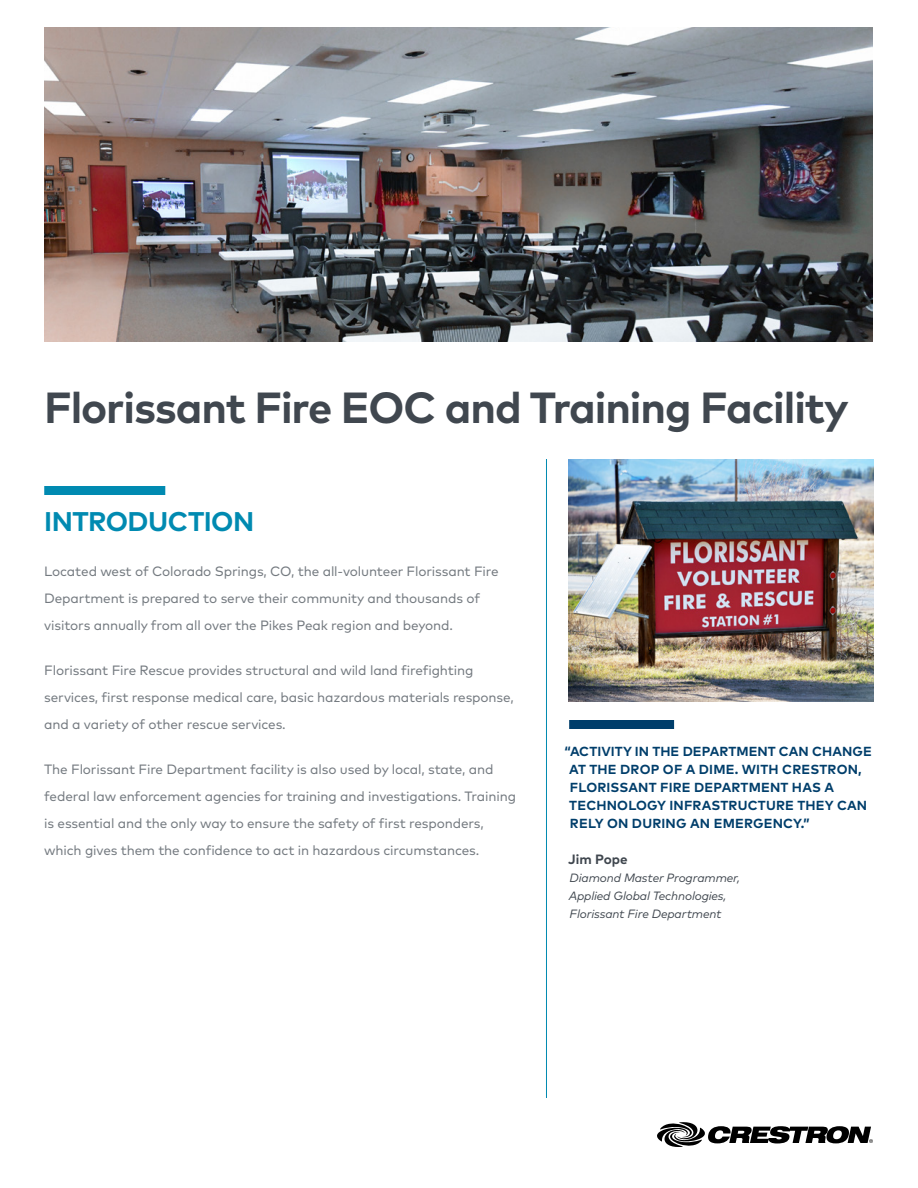
<style>
.page{position:relative;width:918px;height:1188px;background:#fff}
.page>*{position:absolute;margin:0;border:0;box-sizing:border-box;transform-origin:0 0}
.t1{font:700 43.5px "Mark Pro";letter-spacing:-.025em;color:#40474f}
.t2{font:700 27px "Mark Pro";letter-spacing:-.015em;color:#008ab1}
.t3{font:13.5px/27px "Mark Pro";letter-spacing:-.01em;color:#747a80}
.t4{font:700 13.5px "Mark Pro";color:#40474f}
.t5{font:700 13.2px/18px "Mark Pro";letter-spacing:.015em;color:#003e6b}
.t6{font:italic 12px/18px "Mark Pro";letter-spacing:-.01em;color:#40474f}
</style>
<div class="page">
<hr style="left:546px;top:459px;width:1px;height:639px;background:#008ab1">
<svg style="left:657px;top:1122px;width:216px;height:25px"></svg>
<img style="left:44px;top:27px;width:829px;height:315px">
<img style="left:568px;top:459px;width:305px;height:243px">
<div style="left:44px;top:486px;width:121px;height:9px;background:#008ab1"></div>
<div style="left:569px;top:720px;width:105px;height:9px;background:#003e6b"></div>
<h1 class="t1" style="left:44px;top:375px;width:806px">Florissant Fire EOC and Training Facility</h1>
<h2 class="t2" style="left:44px;top:501px;width:212px">INTRODUCTION</h2>
<p class="t3" style="left:44px;top:557px;width:456px">Located west of Colorado Springs, CO, the all-volunteer Florissant Fire<br>Department is prepared to serve their community and thousands of visitors annually from all over the Pikes Peak region and beyond.</p>
<p class="t3" style="left:44px;top:656px;width:471px">Florissant Fire Rescue provides structural and wild land firefighting services, first response medical care, basic hazardous materials response, and a variety of other rescue services.</p>
<p class="t3" style="left:44px;top:755px;width:473px">The Florissant Fire Department facility is also used by local, state, and federal law enforcement agencies for training and investigations. Training is essential and the only way to ensure the safety of first responders, which gives them the confidence to act in hazardous circumstances.</p>
<p class="t5" style="left:569px;top:741px;width:304px;text-indent:-5px">“ACTIVITY IN THE DEPARTMENT CAN CHANGE AT THE DROP OF A DIME. WITH CRESTRON, FLORISSANT FIRE DEPARTMENT HAS A TECHNOLOGY INFRASTRUCTURE THEY CAN RELY ON DURING AN EMERGENCY.”</p>
<p class="t4" style="left:568px;top:849px;width:61px">Jim Pope</p>
<p class="t6" style="left:569px;top:868px;width:173px">Diamond Master Programmer,<br>Applied Global Technologies,<br>Florissant Fire Department</p>
</div>
